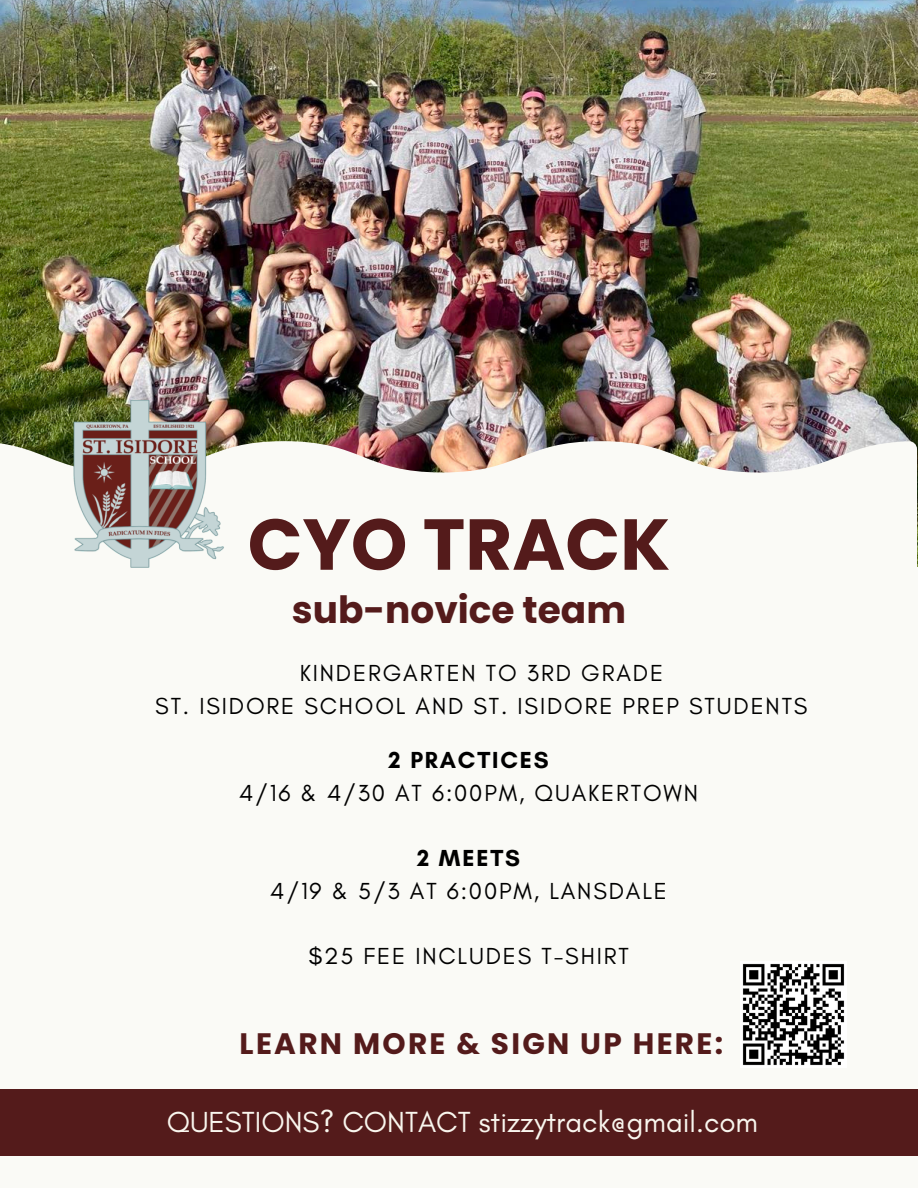
<style>
.page{position:relative;width:918px;height:1188px;background:#fafaf6}
.page>*{position:absolute;margin:0;border:0;box-sizing:border-box;transform-origin:0 0}
.t1{font:700 72px "Poppins";color:#541b1b}
.t2{font:700 37.5px "Poppins";color:#541b1b}
.t3{font:29.55px "Glacial Indifference";color:#f9f6ee}
.t4{font:700 29.55px "Poppins";letter-spacing:.08em;color:#541b1b}
.t5{font:23.7px/32.7px "Glacial Indifference";letter-spacing:.08em;color:#000;text-align:center}
.t6{font:700 23.7px "Glacial Indifference";letter-spacing:.08em;color:#000}
</style>
<div class="page">
<img style="left:0;top:0;width:918px;height:567px">
<svg style="left:0;top:441px;width:917px;height:126px"></svg>
<div style="left:0;top:1089px;width:918px;height:66px;background:#541b1b"></div>
<img style="left:73px;top:400px;width:151px;height:168px">
<img style="left:743px;top:964px;width:101px;height:101px">
<p class="t1" style="left:248px;top:494px;width:424px">CYO TRACK</p>
<h3 class="t2" style="left:292px;top:584px;width:336px">sub-novice team</h3>
<p class="t5" style="left:155px;top:656px;width:654px">KINDERGARTEN TO 3RD GRADE<br>ST. ISIDORE SCHOOL AND ST. ISIDORE PREP STUDENTS</p>
<p class="t6" style="left:389px;top:746px;width:162px">2 PRACTICES</p>
<p class="t5" style="left:239px;top:776px;width:461px">4/16 &amp; 4/30 AT 6:00PM, QUAKERTOWN</p>
<p class="t6" style="left:417px;top:844px;width:104px">2 MEETS</p>
<p class="t5" style="left:270px;top:874px;width:398px">4/19 &amp; 5/3 AT 6:00PM, LANSDALE</p>
<p class="t5" style="left:308px;top:939px;width:322px">$25 FEE INCLUDES T-SHIRT</p>
<h2 class="t4" style="left:240px;top:1023px;width:485px">LEARN MORE &amp; SIGN UP HERE:</h2>
<h1 class="t3" style="left:167px;top:1104px;width:593px">QUESTIONS? CONTACT stizzytrack@gmail.com</h1>
</div>
